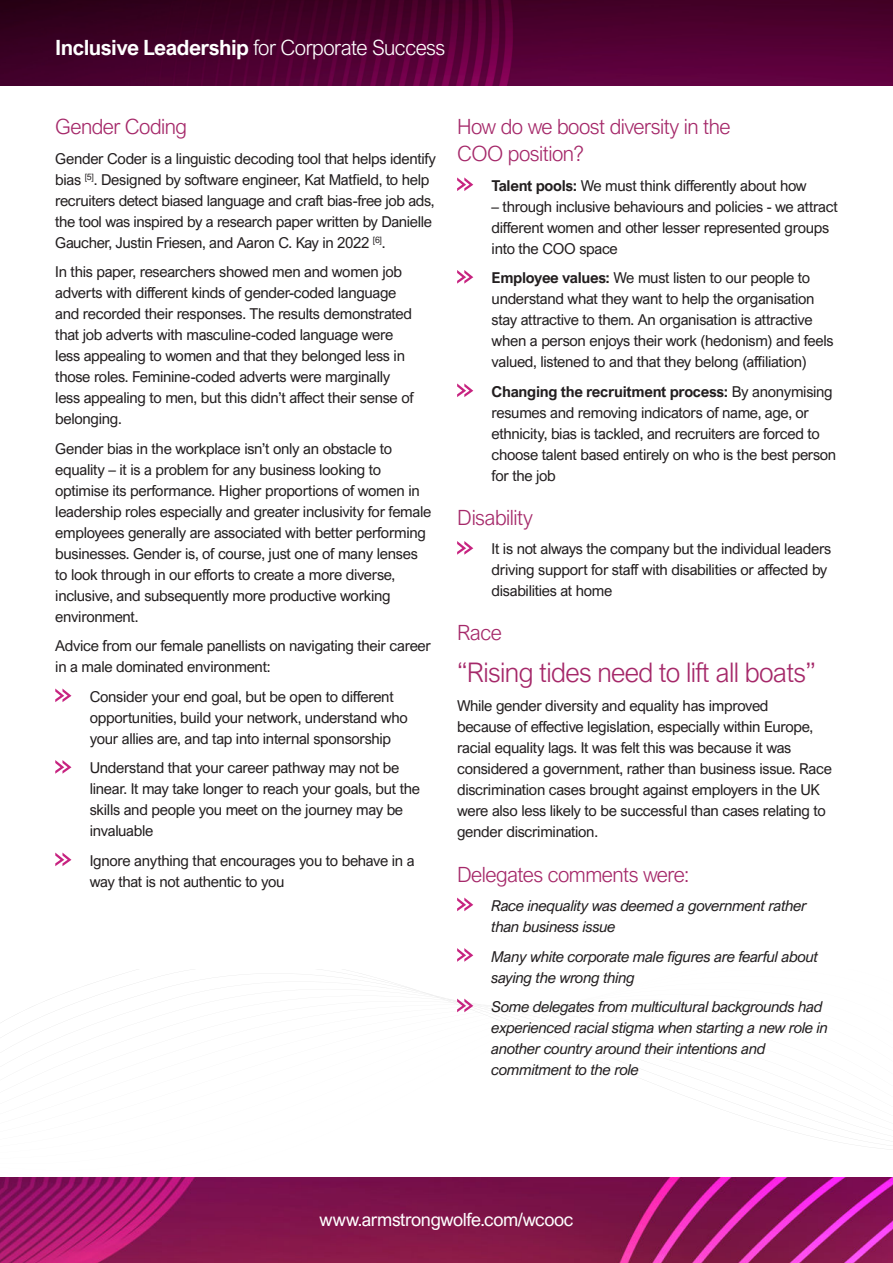
<style>
.page{position:relative;width:893px;height:1263px;background:#fff}
.page>*{position:absolute;margin:0;border:0;box-sizing:border-box;transform-origin:0 0}
.t1{font:300 27px "Arial Nova";letter-spacing:-.025em;color:#a52869}
.t2{font:300 21px/27px "Arial Nova";letter-spacing:-.025em;color:#a52869}
.t3{font:700 21px "Arial Nova";letter-spacing:-.025em;color:#fff}
.t4{font:18.15px "Arial Nova";letter-spacing:-.02em;color:#fff}
.t5{font:15px/21px "Arial Nova";letter-spacing:-.02em;color:#231f20}
.t6{font:italic 15px/21px "Arial Nova";letter-spacing:-.02em;color:#231f20}
.s1{font-weight:300}
.s2{font-weight:700}
</style>
<div class="page">
<img style="left:0;top:1178px;width:893px;height:85px">
<svg style="left:55px;top:688px;width:16px;height:14px"></svg>
<svg style="left:55px;top:760px;width:16px;height:14px"></svg>
<svg style="left:55px;top:852px;width:16px;height:14px"></svg>
<svg style="left:457px;top:177px;width:16px;height:14px"></svg>
<svg style="left:457px;top:270px;width:16px;height:14px"></svg>
<svg style="left:457px;top:383px;width:16px;height:14px"></svg>
<svg style="left:457px;top:541px;width:16px;height:14px"></svg>
<svg style="left:457px;top:897px;width:16px;height:14px"></svg>
<svg style="left:457px;top:948px;width:16px;height:14px"></svg>
<img style="left:0;top:0;width:893px;height:85px">
<h2 class="t3" style="left:55px;top:39px;width:392px">Inclusive Leadership <span class="s1">for Corporate Success</span></h2>
<h2 class="t2" style="left:55px;top:115px;width:133px">Gender Coding</h2>
<p class="t5" style="left:55px;top:149px;width:382px">Gender Coder is a linguistic decoding tool that helps identify bias <sup>[5]</sup>. Designed by software engineer, Kat Matfield, to help recruiters detect biased language and craft bias-free job ads, the tool was inspired by a research paper written by Danielle Gaucher, Justin Friesen, and Aaron C. Kay in 2022 <sup>[6]</sup>.</p>
<p class="t5" style="left:55px;top:262px;width:360px">In this paper, researchers showed men and women job adverts with different kinds of gender-coded language and recorded their responses. The results demonstrated that job adverts with masculine-coded language were less appealing to women and that they belonged less in those roles. Feminine-coded adverts were marginally less appealing to men, but this didn’t affect their sense of belonging.</p>
<p class="t5" style="left:55px;top:439px;width:378px">Gender bias in the workplace isn’t only an obstacle to equality – it is a problem for any business looking to optimise its performance. Higher proportions of women in leadership roles especially and greater inclusivity for female employees generally are associated with better performing businesses. Gender is, of course, just one of many lenses to look through in our efforts to create a more diverse, inclusive, and subsequently more productive working environment.</p>
<p class="t5" style="left:55px;top:636px;width:377px">Advice from our female panellists on navigating their career in a male dominated environment:</p>
<p class="t5" style="left:90px;top:687px;width:320px">Consider your end goal, but be open to different opportunities, build your network, understand who your allies are, and tap into internal sponsorship</p>
<p class="t5" style="left:90px;top:758px;width:332px">Understand that your career pathway may not be linear. It may take longer to reach your goals, but the skills and people you meet on the journey may be invaluable</p>
<p class="t5" style="left:90px;top:851px;width:326px">Ignore anything that encourages you to behave in a way that is not authentic to you</p>
<h2 class="t2" style="left:457px;top:115px;width:275px">How do we boost diversity in the<br>COO position?</h2>
<p class="t5" style="left:492px;top:176px;width:317px"><span class="s2">Talent pools:</span> We must think differently about how</p>
<p class="t5" style="left:492px;top:197px;width:348px">– through inclusive behaviours and policies - we attract different women and other lesser represented groups into the COO space</p>
<p class="t5" style="left:492px;top:268px;width:343px"><span class="s2">Employee values:</span> We must listen to our people to understand what they want to help the organisation stay attractive to them. An organisation is attractive when a person enjoys their work (hedonism) and feels valued, listened to and that they belong (affiliation)</p>
<p class="t5" style="left:492px;top:382px;width:346px"><span class="s2">Changing the recruitment process:</span> By anonymising resumes and removing indicators of name, age, or ethnicity, bias is tackled, and recruiters are forced to choose talent based entirely on who is the best person for the job</p>
<h2 class="t2" style="left:457px;top:506px;width:77px">Disability</h2>
<p class="t5" style="left:492px;top:539px;width:341px">It is not always the company but the individual leaders driving support for staff with disabilities or affected by disabilities at home</p>
<h2 class="t2" style="left:457px;top:621px;width:46px">Race</h2>
<h1 class="t1" style="left:457px;top:662px;width:360px">“Rising tides need to lift all boats”</h1>
<p class="t5" style="left:457px;top:696px;width:376px">While gender diversity and equality has improved<br>because of effective legislation, especially within Europe, racial equality lags. It was felt this was because it was considered a government, rather than business issue. Race discrimination cases brought against employers in the UK were also less likely to be successful than cases relating to gender discrimination.</p>
<h2 class="t2" style="left:457px;top:862px;width:234px">Delegates comments were:</h2>
<p class="t6" style="left:492px;top:895px;width:317px">Race inequality was deemed a government rather than business issue</p>
<p class="t6" style="left:492px;top:946px;width:328px">Many white corporate male figures are fearful about saying the wrong thing</p>
<p class="t6" style="left:492px;top:996px;width:338px">Some delegates from multicultural backgrounds had experienced racial stigma when starting a new role in another country around their intentions and commitment to the role</p>
<p class="t4" style="left:320px;top:1211px;width:255px">www.armstrongwolfe.com/wcooc</p>
</div>
